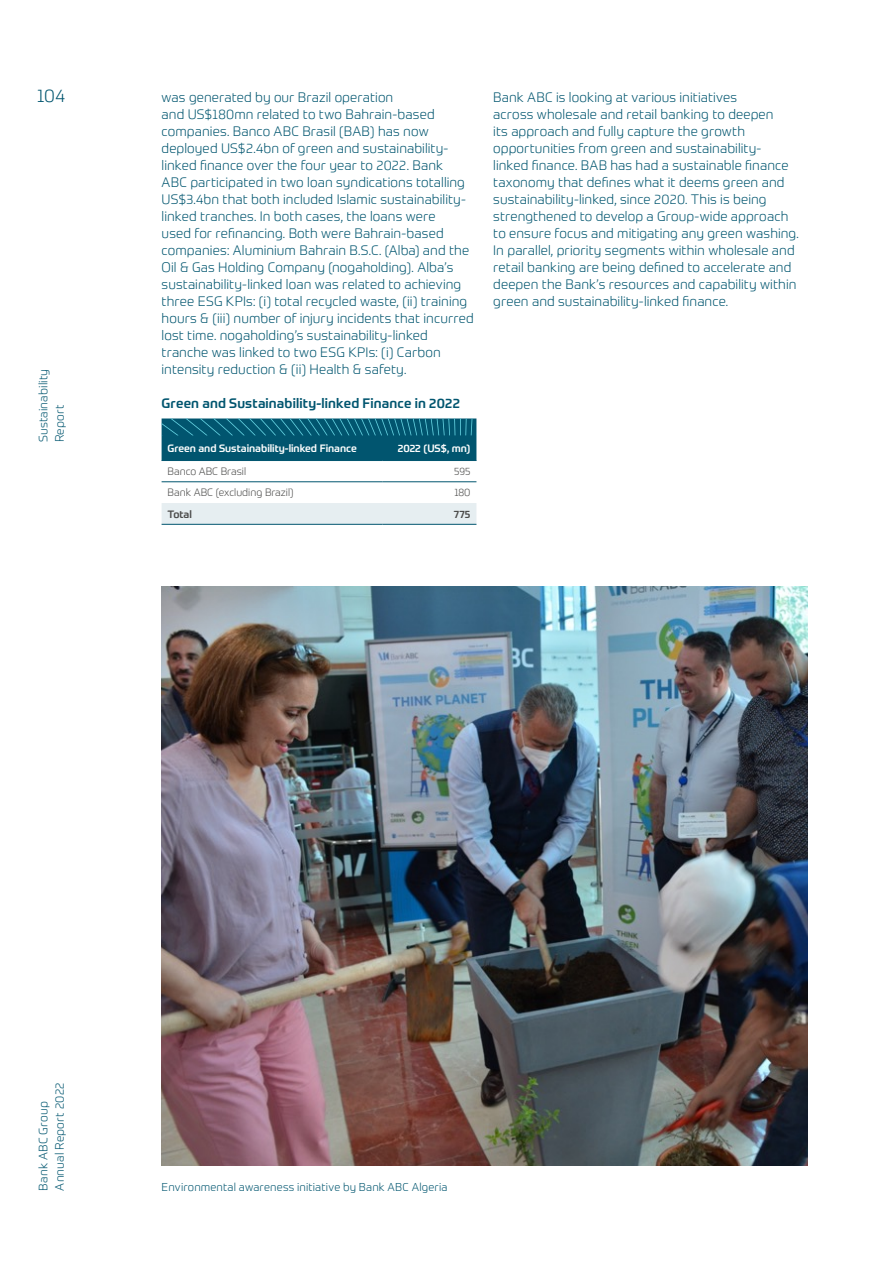
<style>
.page{position:relative;width:893px;height:1263px;background:#fff}
.page>*{position:absolute;margin:0;border:0;box-sizing:border-box;transform-origin:0 0}
.t1{font:300 18px "Prometo";color:#01556f}
.t2{font:300 13.5px/17px "Prometo";letter-spacing:.005em;color:#01556f}
.t3{font:500 13.5px "Prometo";letter-spacing:.01em;color:#01556f}
.t4{font:300 12px/16.5px "Prometo";letter-spacing:.01em;color:#01556f}
.t5{font:300 11.25px "Prometo";letter-spacing:.015em;color:#01556f}
.t6{font:500 10.5px "Prometo";color:#fff}
.t7{font:300 10.5px "Prometo";color:#4a4a49}
.t8{font:500 10.5px "Prometo";color:#4a4a49}
</style>
<div class="page">
<div style="left:162px;top:503px;width:314px;height:21px;background:#e6eef1"></div>
<hr style="left:162px;top:460px;width:221px;height:1px;background:#01556f">
<hr style="left:383px;top:460px;width:93px;height:1px;background:#01556f">
<hr style="left:162px;top:481px;width:221px;height:1px;background:#01556f">
<hr style="left:383px;top:481px;width:93px;height:1px;background:#01556f">
<hr style="left:162px;top:524px;width:221px;height:1px;background:#01556f">
<hr style="left:383px;top:524px;width:93px;height:1px;background:#01556f">
<img style="left:162px;top:587px;width:646px;height:578px">
<svg style="left:162px;top:418px;width:314px;height:42px;background:#085c75"></svg>
<h1 class="t1" style="left:37px;top:85px;width:29px">104</h1>
<p class="t2" style="left:162px;top:89px;width:314px">was generated by our Brazil operation<br>and US$180mn related to two Bahrain-based companies. Banco ABC Brasil (BAB) has now deployed US$2.4bn of green and sustainability&shy;linked finance over the four year to 2022. Bank<br>ABC participated in two loan syndications totalling US$3.4bn that both included Islamic sustainability&shy;linked tranches. In both cases, the loans were<br>used for refinancing. Both were Bahrain-based companies: Aluminium Bahrain B.S.C. (Alba) and the Oil &amp; Gas Holding Company (nogaholding). Alba’s sustainability-linked loan was related to achieving three ESG KPIs: (i) total recycled waste, (ii) training hours &amp; (iii) number of injury incidents that incurred lost time. nogaholding’s sustainability-linked tranche was linked to two ESG KPIs: (i) Carbon intensity reduction &amp; (ii) Health &amp; safety.</p>
<p class="t4" style="left:35px;top:442px;width:75px;rotate:-90deg">Sustainability<br>Report</p>
<p class="t3" style="left:162px;top:395px;width:300px">Green and Sustainability-linked Finance in 2022</p>
<p class="t6" style="left:168px;top:442px;width:191px">Green and Sustainability-linked Finance</p>
<p class="t6" style="left:398px;top:442px;width:74px">2022 (US$, mn)</p>
<p class="t7" style="left:168px;top:465px;width:80px">Banco ABC Brasil</p>
<p class="t7" style="left:454px;top:465px;width:18px">595</p>
<p class="t7" style="left:168px;top:486px;width:127px">Bank ABC (excluding Brazil)</p>
<p class="t7" style="left:454px;top:486px;width:18px">180</p>
<p class="t8" style="left:168px;top:507px;width:26px">Total</p>
<p class="t8" style="left:454px;top:507px;width:18px">775</p>
<p class="t2" style="left:493px;top:89px;width:307px">Bank ABC is looking at various initiatives<br>across wholesale and retail banking to deepen<br>its approach and fully capture the growth opportunities from green and sustainability&shy;linked finance. BAB has had a sustainable finance taxonomy that defines what it deems green and sustainability-linked, since 2020. This is being strengthened to develop a Group-wide approach to ensure focus and mitigating any green washing.<br>In parallel, priority segments within wholesale and retail banking are being defined to accelerate and deepen the Bank’s resources and capability within green and sustainability-linked finance.</p>
<p class="t4" style="left:35px;top:1191px;width:110px;rotate:-90deg">Bank ABC Group<br>Annual Report 2022</p>
<p class="t5" style="left:162px;top:1180px;width:288px">Environmental awareness initiative by Bank ABC Algeria</p>
</div>
